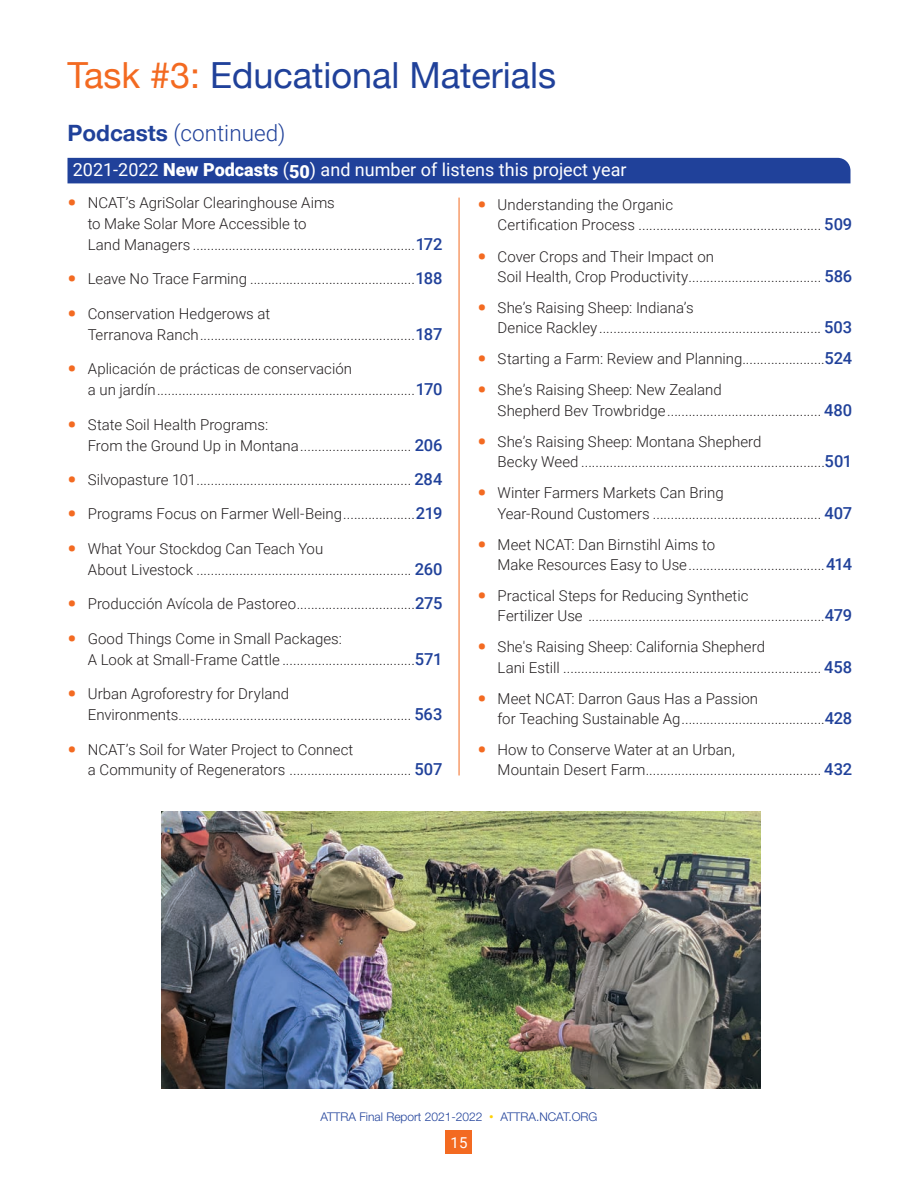
<style>
.page{position:relative;width:918px;height:1188px;background:#fff}
.page>*{position:absolute;margin:0;border:0;box-sizing:border-box;transform-origin:0 0}
.t1{font:36px "Helvetica Neue";color:#20419a}
.t2{font:300 22.5px "Roboto";color:#20419a}
.t3{font:18px "Roboto";color:#fff}
.t4{font:300 15px/20.2px "Roboto";color:#231f20}
.t5{font:15px "Roboto";color:#fff}
.t6{font:300 12px "Helvetica Neue LT Std";color:#20419a}
.s1{color:#f36a21}
.s2{font-family:"Helvetica Neue";font-weight:700}
.s3{font-weight:900}
.s4{font-weight:900;font-size:24px;color:#f36a21}
.s5{font-weight:500;font-size:16.5px;color:#20419a}
.s6{font-family:"Roboto";font-weight:900;color:#fed105}
</style>
<div class="page">
<div style="left:445px;top:1130px;width:27px;height:24px;background:#f36a21"></div>
<div style="left:68px;top:158px;width:783px;height:25px;background:#20419a"></div>
<hr style="left:459px;top:198px;width:1px;height:577px;background:#f36a21">
<img style="left:161px;top:811px;width:600px;height:277px">
<h1 class="t1" style="left:68px;top:54px;width:490px"><span class="s1">Task #3:</span> Educational Materials</h1>
<h2 class="t2" style="left:68px;top:117px;width:220px"><span class="s2">Podcasts</span> (continued)</h2>
<p class="t3" style="left:73px;top:157px;width:555px">2021-2022 <span class="s3">New Podcasts</span> (<span class="s3">50</span>) and number of listens this project year</p>
<p class="t4" style="left:88px;top:192px;width:356px;line-height:21px;text-indent:-20px"><span class="s4">•</span> NCAT’s AgriSolar Clearinghouse Aims<br>to Make Solar More Accessible to<br>Land Managers ..............................................................<span class="s5">172</span></p>
<p class="t4" style="left:68px;top:268px;width:376px"><span class="s4">•</span> Leave No Trace Farming ..............................................<span class="s5">188</span></p>
<p class="t4" style="left:88px;top:302px;width:356px;line-height:21px;text-indent:-20px"><span class="s4">•</span> Conservation Hedgerows at<br>Terranova Ranch............................................................<span class="s5">187</span></p>
<p class="t4" style="left:88px;top:358px;width:356px;line-height:21px;text-indent:-20px"><span class="s4">•</span> Aplicación de prácticas de conservación<br>a un jardín........................................................................<span class="s5">170</span></p>
<p class="t4" style="left:88px;top:413px;width:356px;line-height:21px;text-indent:-20px"><span class="s4">•</span> State Soil Health Programs:<br>From the Ground Up in Montana............................... <span class="s5">206</span></p>
<p class="t4" style="left:68px;top:469px;width:376px"><span class="s4">•</span> Silvopasture 101............................................................ <span class="s5">284</span></p>
<p class="t4" style="left:68px;top:503px;width:376px"><span class="s4">•</span> Programs Focus on Farmer Well-Being....................<span class="s5">219</span></p>
<p class="t4" style="left:88px;top:538px;width:356px;line-height:21px;text-indent:-20px"><span class="s4">•</span> What Your Stockdog Can Teach You<br>About Livestock ............................................................ <span class="s5">260</span></p>
<p class="t4" style="left:68px;top:593px;width:376px"><span class="s4">•</span> Producción Avícola de Pastoreo.................................<span class="s5">275</span></p>
<p class="t4" style="left:88px;top:627px;width:356px;line-height:21px;text-indent:-20px"><span class="s4">•</span> Good Things Come in Small Packages:<br>A Look at Small-Frame Cattle .....................................<span class="s5">571</span></p>
<p class="t4" style="left:88px;top:683px;width:356px;line-height:21px;text-indent:-20px"><span class="s4">•</span> Urban Agroforestry for Dryland<br>Environments................................................................. <span class="s5">563</span></p>
<p class="t4" style="left:88px;top:738px;width:356px;line-height:21px;text-indent:-20px"><span class="s4">•</span> NCAT’s Soil for Water Project to Connect<br>a Community of Regenerators .................................. <span class="s5">507</span></p>
<p class="t4" style="left:498px;top:194px;width:356px;text-indent:-20px"><span class="s4">•</span> Understanding the Organic<br>Certification Process ................................................... <span class="s5">509</span></p>
<p class="t4" style="left:498px;top:246px;width:356px;text-indent:-20px"><span class="s4">•</span> Cover Crops and Their Impact on<br>Soil Health, Crop Productivity..................................... <span class="s5">586</span></p>
<p class="t4" style="left:498px;top:297px;width:356px;text-indent:-20px"><span class="s4">•</span> She’s Raising Sheep: Indiana’s<br>Denice Rackley .............................................................. <span class="s5">503</span></p>
<p class="t4" style="left:477px;top:348px;width:376px"><span class="s4">•</span> Starting a Farm: Review and Planning.......................<span class="s5">524</span></p>
<p class="t4" style="left:498px;top:379px;width:356px;text-indent:-20px"><span class="s4">•</span> She’s Raising Sheep: New Zealand<br>Shepherd Bev Trowbridge........................................... <span class="s5">480</span></p>
<p class="t4" style="left:498px;top:431px;width:356px;text-indent:-20px"><span class="s4">•</span> She’s Raising Sheep: Montana Shepherd<br>Becky Weed ....................................................................<span class="s5">501</span></p>
<p class="t4" style="left:498px;top:482px;width:356px;text-indent:-20px"><span class="s4">•</span> Winter Farmers Markets Can Bring<br>Year-Round Customers ............................................... <span class="s5">407</span></p>
<p class="t4" style="left:498px;top:534px;width:356px;text-indent:-20px"><span class="s4">•</span> Meet NCAT: Dan Birnstihl Aims to<br>Make Resources Easy to Use......................................<span class="s5">414</span></p>
<p class="t4" style="left:498px;top:585px;width:356px;text-indent:-20px"><span class="s4">•</span> Practical Steps for Reducing Synthetic<br>Fertilizer Use ..................................................................<span class="s5">479</span></p>
<p class="t4" style="left:498px;top:636px;width:356px;text-indent:-20px"><span class="s4">•</span> She's Raising Sheep: California Shepherd<br>Lani Estill ........................................................................ <span class="s5">458</span></p>
<p class="t4" style="left:498px;top:688px;width:356px;text-indent:-20px"><span class="s4">•</span> Meet NCAT: Darron Gaus Has a Passion<br>for Teaching Sustainable Ag........................................<span class="s5">428</span></p>
<p class="t4" style="left:498px;top:739px;width:356px;text-indent:-20px"><span class="s4">•</span> How to Conserve Water at an Urban,<br>Mountain Desert Farm................................................. <span class="s5">432</span></p>
<p class="t6" style="left:320px;top:1109px;width:279px">ATTRA Final Report 2021-2022 <span class="s6">ꞏ</span> ATTRA.NCAT.ORG</p>
<p class="t5" style="left:451px;top:1132px;width:18px">15</p>
</div>
